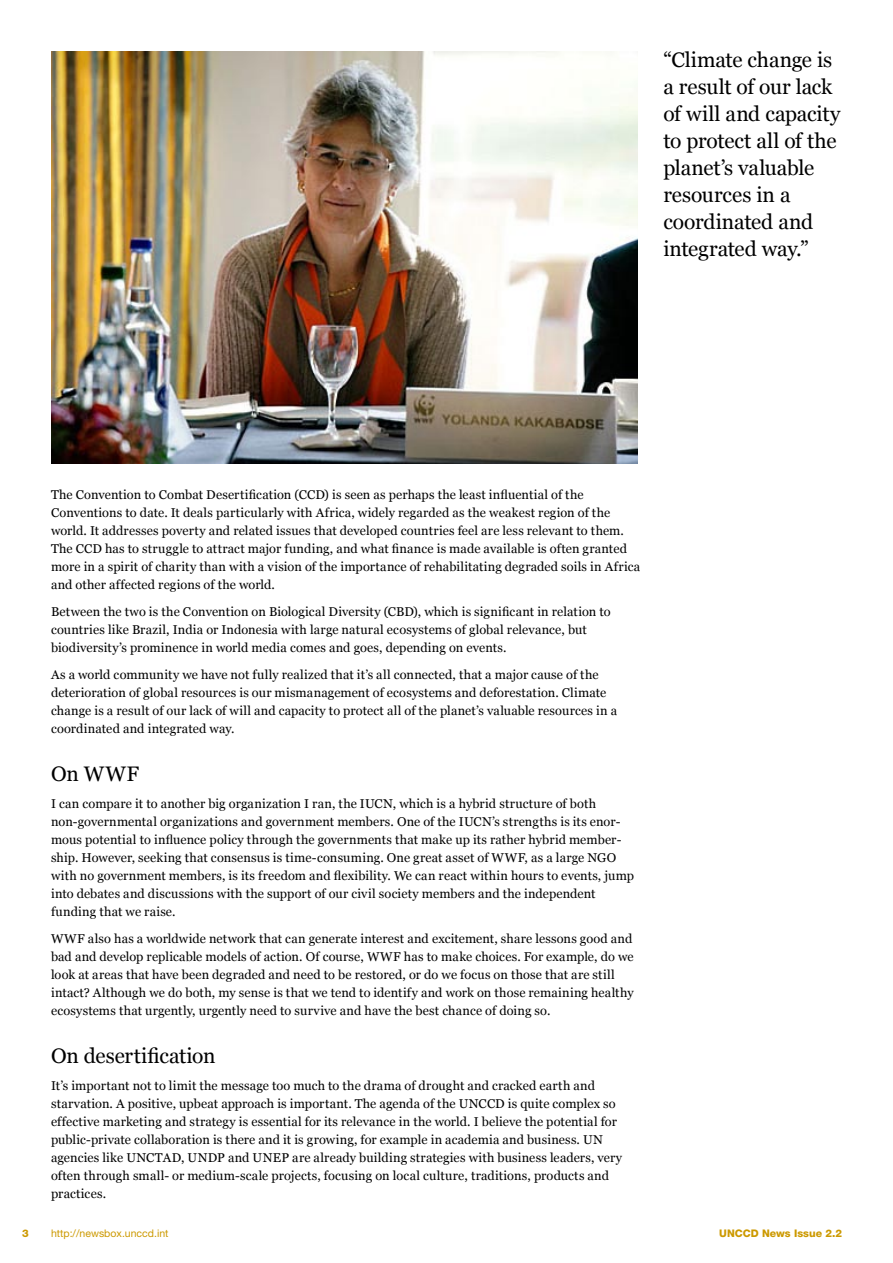
<style>
.page{position:relative;width:893px;height:1263px;background:#fff}
.page>*{position:absolute;margin:0;border:0;box-sizing:border-box;transform-origin:0 0}
.t1{font:21px/27px "Georgia";letter-spacing:-.005em;color:#000}
.t2{font:12.75px/18px "Georgia";letter-spacing:.01em;color:#000}
.t3{font:10.5px "Helvetica Neue";color:#c90}
.t4{font:800 10.5px "Helvetica Neue";color:#c90}
</style>
<div class="page">
<img style="left:51px;top:51px;width:587px;height:412px">
<h1 class="t1" style="left:663px;top:46px;width:179px">“Climate change is a result of our lack of will and capacity to protect all of the planet’s valuable resources in a coordinated and integrated way.”</h1>
<p class="t2" style="left:51px;top:485px;width:591px">The Convention to Combat Desertification (CCD) is seen as perhaps the least influential of the Conventions to date. It deals particularly with Africa, widely regarded as the weakest region of the world. It addresses poverty and related issues that developed countries feel are less relevant to them.<br>The CCD has to struggle to attract major funding, and what finance is made available is often granted more in a spirit of charity than with a vision of the importance of rehabilitating degraded soils in Africa and other affected regions of the world.</p>
<p class="t2" style="left:51px;top:602px;width:561px">Between the two is the Convention on Biological Diversity (CBD), which is significant in relation to countries like Brazil, India or Indonesia with large natural ecosystems of global relevance, but biodiversity’s prominence in world media comes and goes, depending on events.</p>
<p class="t2" style="left:51px;top:665px;width:568px">As a world community we have not fully realized that it’s all connected, that a major cause of the deterioration of global resources is our mismanagement of ecosystems and deforestation. Climate change is a result of our lack of will and capacity to protect all of the planet’s valuable resources in a coordinated and integrated way.</p>
<h1 class="t1" style="left:51px;top:760px;width:89px">On WWF</h1>
<p class="t2" style="left:51px;top:794px;width:585px">I can compare it to another big organization I ran, the IUCN, which is a hybrid structure of both non-governmental organizations and government members. One of the IUCN’s strengths is its enor&shy;mous potential to influence policy through the governments that make up its rather hybrid member&shy;ship. However, seeking that consensus is time-consuming. One great asset of WWF, as a large NGO with no government members, is its freedom and flexibility. We can react within hours to events, jump into debates and discussions with the support of our civil society members and the independent funding that we raise.</p>
<p class="t2" style="left:51px;top:929px;width:584px">WWF also has a worldwide network that can generate interest and excitement, share lessons good and bad and develop replicable models of action. Of course, WWF has to make choices. For example, do we look at areas that have been degraded and need to be restored, or do we focus on those that are still intact? Although we do both, my sense is that we tend to identify and work on those remaining healthy ecosystems that urgently, urgently need to survive and have the best chance of doing so.</p>
<h1 class="t1" style="left:51px;top:1042px;width:166px">On desertification</h1>
<p class="t2" style="left:51px;top:1076px;width:573px">It’s important not to limit the message too much to the drama of drought and cracked earth and starvation. A positive, upbeat approach is important. The agenda of the UNCCD is quite complex so effective marketing and strategy is essential for its relevance in the world. I believe the potential for public-private collaboration is there and it is growing, for example in academia and business. UN agencies like UNCTAD, UNDP and UNEP are already building strategies with business leaders, very often through small- or medium-scale projects, focusing on local culture, traditions, products and practices.</p>
<p class="t4" style="left:22px;top:1227px;width:8px">3</p>
<p class="t3" style="left:51px;top:1227px;width:119px">http://newsbox.unccd.int</p>
<p class="t4" style="left:719px;top:1227px;width:124px">UNCCD News Issue 2.2</p>
</div>
